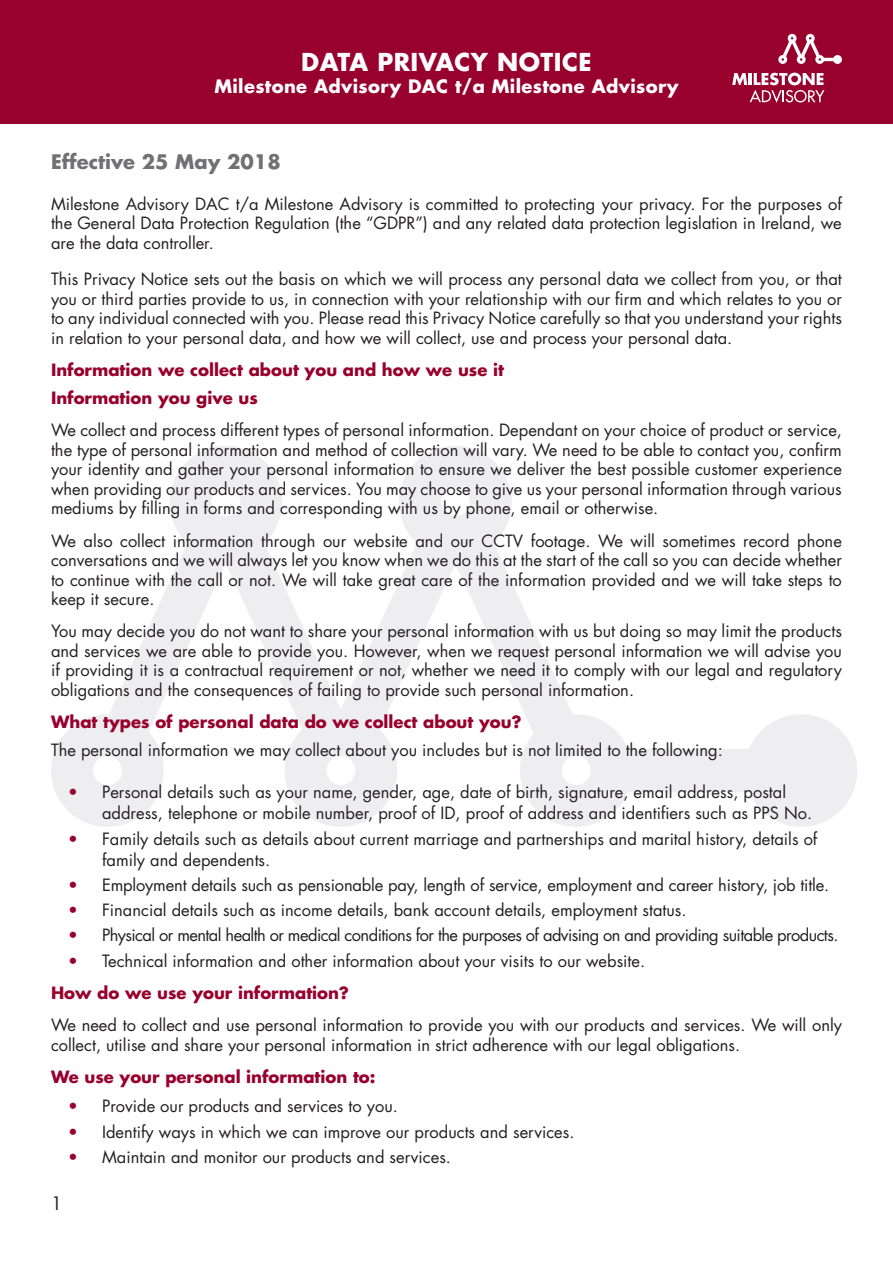
<style>
.page{position:relative;width:893px;height:1263px;background:#fff}
.page>*{position:absolute;margin:0;border:0;box-sizing:border-box;transform-origin:0 0}
.t1{font:700 24px "Futura Std";letter-spacing:.02em;color:#fff}
.t2{font:700 19.5px "Futura Std";color:#717074}
.t3{font:700 18px "Futura Std";letter-spacing:.02em;color:#fff}
.t4{font:18px "Futura Std";color:#231f20}
.t5{font:16.5px/19.5px "Futura Std";color:#231f20;text-align:justify}
.t6{font:700 16.5px/28px "Futura Std";color:#98012d}
.t7{font:16.5px "Futura Std";letter-spacing:-.035em;color:#231f20}
.s1{color:#98012d}
.s2{font-weight:700;color:#98012d}
</style>
<div class="page">
<svg style="left:51px;top:446px;width:806px;height:381px"></svg>
<div style="left:0;top:0;width:893px;height:123px;background:#98012d"></div>
<svg style="left:732px;top:73px;width:92px;height:30px"></svg>
<svg style="left:778px;top:34px;width:64px;height:30px"></svg>
<h1 class="t1" style="left:301px;top:46px;width:292px">DATA PRIVACY NOTICE</h1>
<p class="t3" style="left:214px;top:74px;width:466px">Milestone Advisory DAC t/a Milestone Advisory</p>
<p class="t2" style="left:51px;top:149px;width:231px">Effective 25 May 2018</p>
<p class="t5" style="left:51px;top:194px;width:792px">Milestone Advisory DAC t/a Milestone Advisory is committed to protecting your privacy. For the purposes of the General Data Protection Regulation (the “GDPR”) and any related data protection legislation in Ireland, we are the data controller.</p>
<p class="t5" style="left:51px;top:270px;width:792px">This Privacy Notice sets out the basis on which we will process any personal data we collect from you, or that you or third parties provide to us, in connection with your relationship with our firm and which relates to you or to any individual connected with you. Please read this Privacy Notice carefully so that you understand your rights in relation to your personal data, and how we will collect, use and process your personal data.</p>
<p class="t6" style="left:51px;top:356px;width:454px">Information we collect about you and how we use it<br>Information you give us</p>
<p class="t5" style="left:51px;top:421px;width:792px">We collect and process different types of personal information. Dependant on your choice of product or service, the type of personal information and method of collection will vary. We need to be able to contact you, confirm your identity and gather your personal information to ensure we deliver the best possible customer experience when providing our products and services. You may choose to give us your personal information through various mediums by filling in forms and corresponding with us by phone, email or otherwise.</p>
<p class="t5" style="left:51px;top:531px;width:792px">We also collect information through our website and our CCTV footage. We will sometimes record phone conversations and we will always let you know when we do this at the start of the call so you can decide whether to continue with the call or not. We will take great care of the information provided and we will take steps to keep it secure.</p>
<p class="t5" style="left:51px;top:622px;width:792px">You may decide you do not want to share your personal information with us but doing so may limit the products and services we are able to provide you. However, when we request personal information we will advise you if providing it is a contractual requirement or not, whether we need it to comply with our legal and regulatory obligations and the consequences of failing to provide such personal information.</p>
<p class="t6" style="left:51px;top:708px;width:472px">What types of personal data do we collect about you?</p>
<p class="t5" style="left:51px;top:740px;width:673px">The personal information we may collect about you includes but is not limited to the following:</p>
<p class="t5" style="left:102px;top:782px;width:712px;line-height:21px;text-indent:-34px"><span class="s1">•</span> Personal details such as your name, gender, age, date of birth, signature, email address, postal address, telephone or mobile number, proof of ID, proof of address and identifiers such as PPS No.</p>
<p class="t5" style="left:102px;top:828px;width:717px;line-height:21px;text-indent:-34px"><span class="s1">•</span> Family details such as details about current marriage and partnerships and marital history, details of family and dependents.</p>
<p class="t5" style="left:68px;top:875px;width:763px"><span class="s1">•</span> Employment details such as pensionable pay, length of service, employment and career history, job title.</p>
<p class="t5" style="left:68px;top:900px;width:620px"><span class="s1">•</span> Financial details such as income details, bank account details, employment status.</p>
<p class="t7" style="left:68px;top:925px;width:772px"><span class="s1">•</span> Physical or mental health or medical conditions for the purposes of advising on and providing suitable products.</p>
<p class="t5" style="left:51px;top:944px;width:596px;line-height:32.2px;text-indent:17px"><span class="s1">•</span> Technical information and other information about your visits to our website.<br><span class="s2">How do we use your information?</span></p>
<p class="t5" style="left:51px;top:1015px;width:792px">We need to collect and use personal information to provide you with our products and services. We will only collect, utilise and share your personal information in strict adherence with our legal obligations.</p>
<p class="t6" style="left:51px;top:1062px;width:326px">We use your personal information to:</p>
<p class="t5" style="left:68px;top:1097px;width:331px"><span class="s1">•</span> Provide our products and services to you.</p>
<p class="t5" style="left:68px;top:1122px;width:508px"><span class="s1">•</span> Identify ways in which we can improve our products and services.</p>
<p class="t5" style="left:68px;top:1147px;width:384px"><span class="s1">•</span> Maintain and monitor our products and services.</p>
<p class="t4" style="left:51px;top:1192px;width:13px">1</p>
</div>
